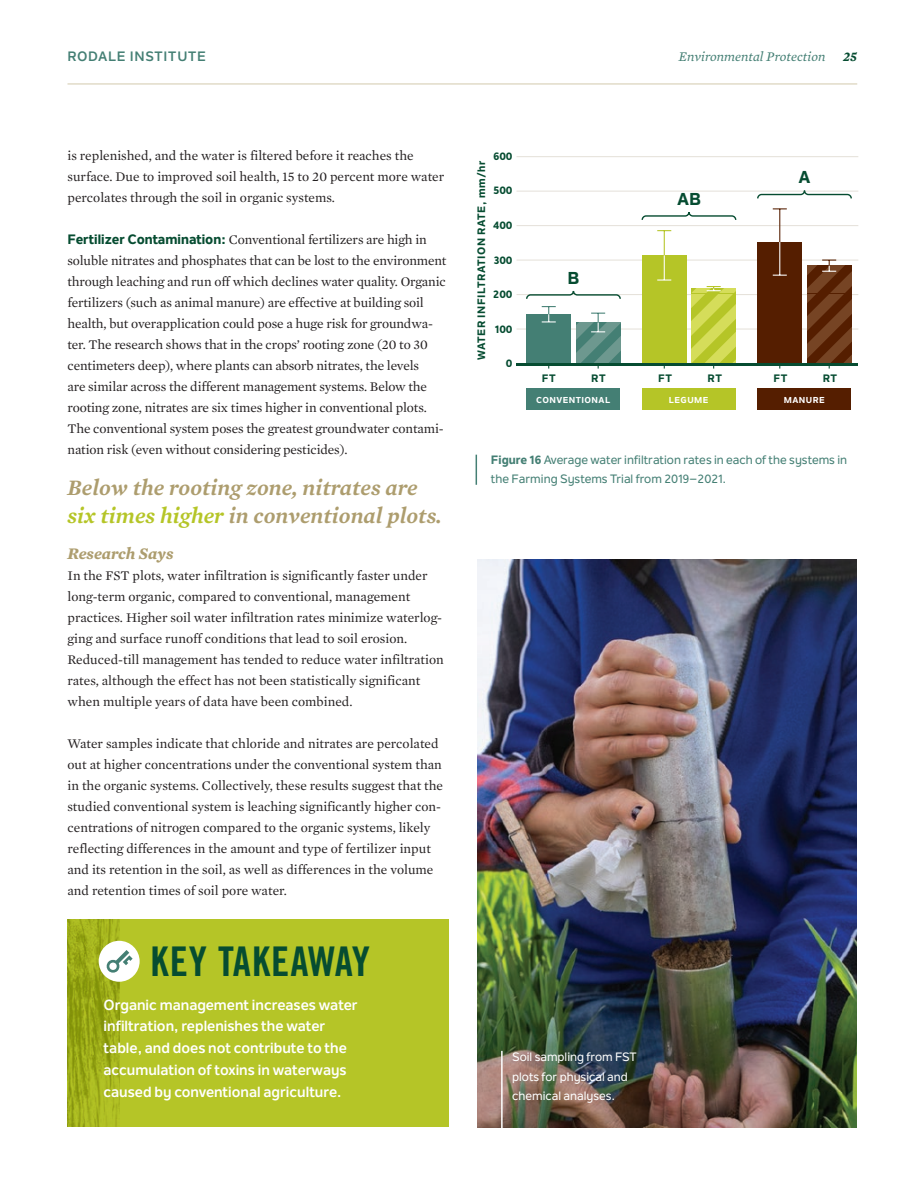
<style>
.page{position:relative;width:918px;height:1188px;background:#fff}
.page>*{position:absolute;margin:0;border:0;box-sizing:border-box;transform-origin:0 0}
.Key_Takeaway_Title{font:40.95px "Trade Gothic LT Pro Bd Cn 20";letter-spacing:.025em;color:#064c31}
.Body_Copy{font:italic 600 22.5px/28.5px "Mercury Text G2";color:#ad9d6e}
.t1{font:800 17.1px "Nolan Next";color:#064c31}
.Body_Copy-2{font:italic 700 16.5px "Mercury Text G1";letter-spacing:-.005em;color:#ad9d6e}
.Key_Takeaway_Body{font:700 14.55px/21.9px "Nolan Next";color:#fff}
.Body_Copy-3{font:13.5px/21px "Mercury Text G1";color:#231f20}
.t2{font:italic 13.5px "Mercury Text G2";color:#447f74}
.t3{font:700 13.5px "Nolan Next";letter-spacing:.05em;color:#447f74}
.t4{font:italic 700 13.5px "Mercury Text G2";color:#064c31}
.t5{font:500 12px/19.5px "Nolan Next";color:#447f74}
.t6{font:500 12px/19.5px "Nolan Next";color:#fff}
.t7{font:800 10.65px "Nolan Next";letter-spacing:.04em;color:#064c31}
.t8{font:800 8.55px "Nolan Next";letter-spacing:.05em;color:#fff}
.s1{font-family:"Nolan Next";font-weight:800;color:#064c31}
.s2{color:#b5c527}
.s3{font-weight:800}
</style>
<div class="page">
<hr style="left:476px;top:455px;width:1px;height:30px;background:#447f74">
<img style="left:477px;top:559px;width:380px;height:568px">
<div style="left:68px;top:919px;width:381px;height:207px;background:#b5c527"></div>
<img style="left:68px;top:919px;width:51px;height:207px">
<div style="left:99px;top:941px;width:41px;height:41px;background:#fff;border-radius:50%"></div>
<svg style="left:106px;top:950px;width:27px;height:23px"></svg>
<hr style="left:517px;top:191px;width:341px;height:1px;background:#e6e2db">
<hr style="left:517px;top:156px;width:341px;height:1px;background:#e6e2db">
<hr style="left:517px;top:260px;width:341px;height:1px;background:#e6e2db">
<hr style="left:517px;top:294px;width:341px;height:1px;background:#e6e2db">
<hr style="left:517px;top:328px;width:341px;height:2px;background:#e6e2db">
<hr style="left:517px;top:225px;width:341px;height:1px;background:#e6e2db">
<div style="left:527px;top:388px;width:93px;height:22px;background:#447f74"></div>
<div style="left:527px;top:314px;width:44px;height:50px;background:#447f74"></div>
<svg style="left:576px;top:323px;width:44px;height:41px;fill:#6c978e"></svg>
<svg style="left:591px;top:313px;width:14px;height:19px"></svg>
<div style="left:758px;top:242px;width:44px;height:122px;background:#551e00"></div>
<svg style="left:807px;top:266px;width:44px;height:98px"></svg>
<svg style="left:526px;top:290px;width:95px;height:9px"></svg>
<div style="left:642px;top:255px;width:44px;height:109px;background:#b5c527"></div>
<svg style="left:692px;top:289px;width:44px;height:75px"></svg>
<svg style="left:707px;top:286px;width:14px;height:5px"></svg>
<svg style="left:657px;top:230px;width:14px;height:51px"></svg>
<svg style="left:641px;top:212px;width:96px;height:8px"></svg>
<div style="left:642px;top:388px;width:94px;height:22px;background:#b5c527"></div>
<div style="left:758px;top:388px;width:93px;height:22px;background:#551e00"></div>
<hr style="left:517px;top:364px;width:341px;height:2px;background:#064c31">
<svg style="left:822px;top:260px;width:14px;height:12px"></svg>
<hr style="left:779px;top:209px;width:1px;height:33px;background:#551e00">
<svg style="left:773px;top:208px;width:14px;height:1px"></svg>
<hr style="left:779px;top:242px;width:1px;height:33px;background:#fff">
<svg style="left:773px;top:275px;width:14px;height:1px"></svg>
<svg style="left:756px;top:190px;width:97px;height:9px"></svg>
<svg style="left:542px;top:306px;width:14px;height:16px"></svg>
<hr style="left:501px;top:1051px;width:2px;height:87px;background:#fff">
<hr style="left:68px;top:84px;width:789px;height:1px;background:#d2c9ac">
<p class="t3" style="left:68px;top:48px;width:140px">RODALE INSTITUTE</p>
<p class="t2" style="left:679px;top:49px;width:148px">Environmental Protection</p>
<p class="t4" style="left:844px;top:48px;width:15px">25</p>
<p class="Body_Copy-3" style="left:68px;top:145px;width:378px">is replenished, and the water is filtered before it reaches the surface. Due to improved soil health, 15 to 20 percent more water percolates through the soil in organic systems.</p>
<p class="Body_Copy-3" style="left:68px;top:229px;width:381px"><span class="s1">Fertilizer Contamination:</span> Conventional fertilizers are high in soluble nitrates and phosphates that can be lost to the environment through leaching and run off which declines water quality. Organic fertilizers (such as animal manure) are effective at building soil health, but overapplication could pose a huge risk for groundwa&shy;ter. The research shows that in the crops’ rooting zone (20 to 30 centimeters deep), where plants can absorb nitrates, the levels<br>are similar across the different management systems. Below the rooting zone, nitrates are six times higher in conventional plots.<br>The conventional system poses the greatest groundwater contami&shy;nation risk (even without considering pesticides).</p>
<p class="Body_Copy" style="left:68px;top:473px;width:376px">Below the rooting zone, nitrates are <span class="s2">six times higher</span> in conventional plots.</p>
<p class="Body_Copy-2" style="left:68px;top:544px;width:107px">Research Says</p>
<p class="Body_Copy-3" style="left:68px;top:565px;width:378px">In the FST plots, water infiltration is significantly faster under long-term organic, compared to conventional, management practices. Higher soil water infiltration rates minimize waterlog&shy;ging and surface runoff conditions that lead to soil erosion.<br>Reduced-till management has tended to reduce water infiltration rates, although the effect has not been statistically significant when multiple years of data have been combined.</p>
<p class="Body_Copy-3" style="left:68px;top:733px;width:377px">Water samples indicate that chloride and nitrates are percolated out at higher concentrations under the conventional system than in the organic systems. Collectively, these results suggest that the studied conventional system is leaching significantly higher con&shy;centrations of nitrogen compared to the organic systems, likely reflecting differences in the amount and type of fertilizer input and its retention in the soil, as well as differences in the volume and retention times of soil pore water.</p>
<p class="Key_Takeaway_Title" style="left:151px;top:937px;width:221px">KEY TAKEAWAY</p>
<p class="Key_Takeaway_Body" style="left:104px;top:993px;width:256px">Organic management increases water infiltration, replenishes the water table, and does not contribute to the accumulation of toxins in waterways caused by conventional agriculture.</p>
<p class="t7" style="left:494px;top:150px;width:21px">600</p>
<p class="t7" style="left:475px;top:360px;width:201px;rotate:-90deg">WATER INFILTRATION RATE, mm/hr</p>
<p class="t7" style="left:494px;top:184px;width:21px">500</p>
<p class="t7" style="left:493px;top:219px;width:21px">400</p>
<p class="t7" style="left:494px;top:253px;width:20px">300</p>
<p class="t7" style="left:493px;top:288px;width:21px">200</p>
<p class="t7" style="left:495px;top:322px;width:19px">100</p>
<p class="t7" style="left:506px;top:357px;width:8px">0</p>
<p class="t1" style="left:568px;top:267px;width:13px">B</p>
<p class="t1" style="left:677px;top:188px;width:25px">AB</p>
<p class="t1" style="left:798px;top:166px;width:14px">A</p>
<p class="t7" style="left:542px;top:371px;width:15px">FT</p>
<p class="t7" style="left:591px;top:371px;width:16px">RT</p>
<p class="t7" style="left:658px;top:371px;width:15px">FT</p>
<p class="t7" style="left:708px;top:371px;width:16px">RT</p>
<p class="t7" style="left:773px;top:371px;width:15px">FT</p>
<p class="t7" style="left:823px;top:371px;width:16px">RT</p>
<p class="t8" style="left:536px;top:395px;width:76px">CONVENTIONAL</p>
<p class="t8" style="left:669px;top:395px;width:41px">LEGUME</p>
<p class="t8" style="left:784px;top:395px;width:42px">MANURE</p>
<p class="t5" style="left:491px;top:450px;width:358px"><span class="s3">Figure 16</span> Average water infiltration rates in each of the systems in the Farming Systems Trial from 2019–2021.</p>
<p class="t6" style="left:512px;top:1048px;width:126px">Soil sampling from FST plots for physical and chemical analyses.</p>
</div>
